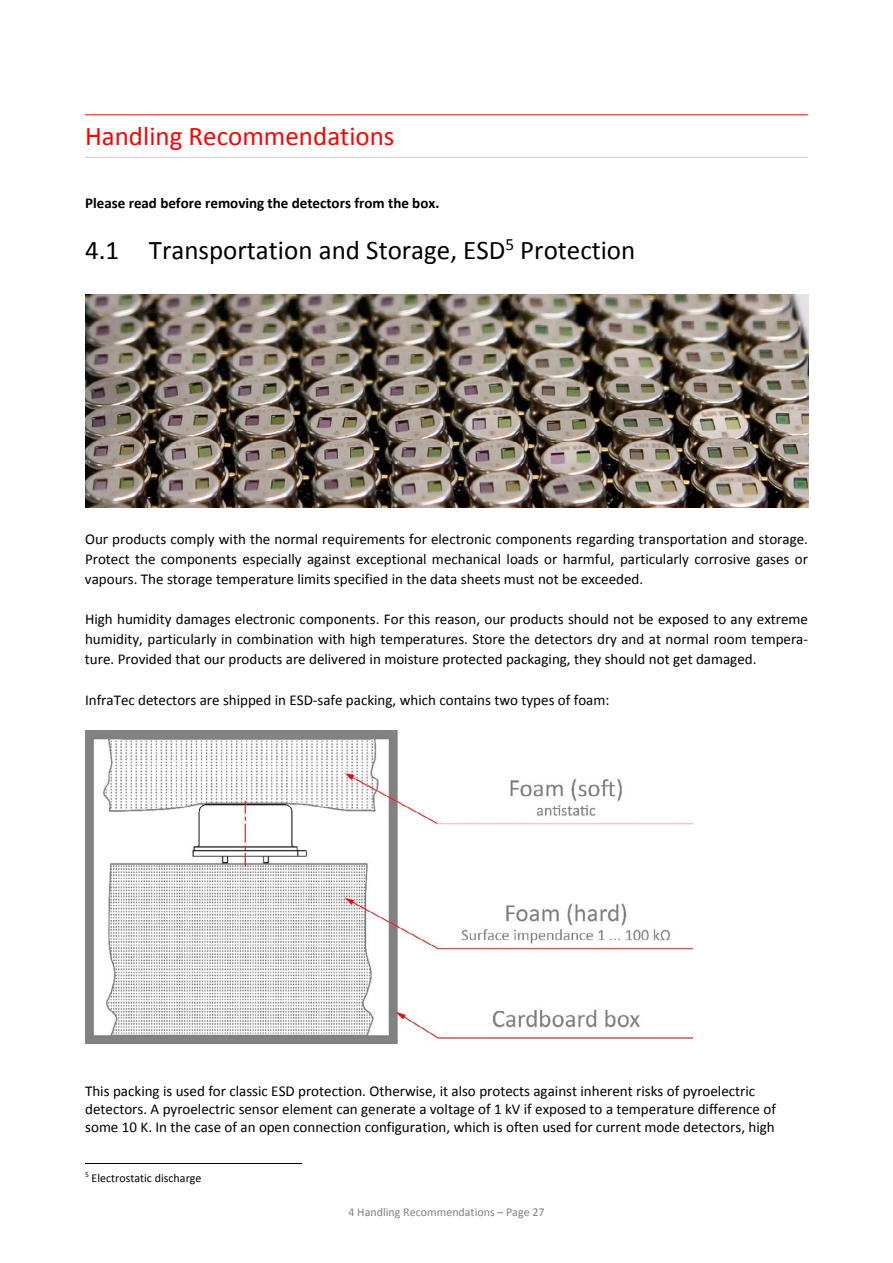
<style>
.page{position:relative;width:893px;height:1263px;background:#fff}
.page>*{position:absolute;margin:0;border:0;box-sizing:border-box;transform-origin:0 0}
.t1{font:27px "Calibri";color:#000}
.t2{font:27px "Calibri";color:#f00}
.t3{font:15px/20.1px "Calibri";color:#000;text-align:justify}
.t4{font:700 15px "Calibri";color:#000}
.t5{font:12px "Calibri";color:#808080}
.t6{font:12px "Calibri";color:#000}
</style>
<div class="page">
<hr style="left:85px;top:114px;width:723px;height:1px;background:#f00">
<hr style="left:85px;top:157px;width:723px;height:1px;background:#cccdcd">
<hr style="left:85px;top:1163px;width:216px;height:1px;background:#000">
<img style="left:85px;top:295px;width:723px;height:212px">
<img style="left:85px;top:731px;width:607px;height:312px">
<h1 class="t2" style="left:85px;top:124px;width:311px">Handling Recommendations</h1>
<p class="t4" style="left:85px;top:196px;width:356px">Please read before removing the detectors from the box.</p>
<h1 class="t1" style="left:85px;top:239px;width:552px">4.1 Transportation and Storage, ESD<sup>5</sup> Protection</h1>
<p class="t3" style="left:85px;top:530px;width:724px">Our products comply with the normal requirements for electronic components regarding transportation and storage.<br>Protect the components especially against exceptional mechanical loads or harmful, particularly corrosive gases or vapours. The storage temperature limits specified in the data sheets must not be exceeded.</p>
<p class="t3" style="left:85px;top:610px;width:724px">High humidity damages electronic components. For this reason, our products should not be exposed to any extreme humidity, particularly in combination with high temperatures. Store the detectors dry and at normal room tempera‐ ture. Provided that our products are delivered in moisture protected packaging, they should not get damaged.</p>
<p class="t3" style="left:85px;top:691px;width:526px">InfraTec detectors are shipped in ESD‐safe packing, which contains two types of foam:</p>
<p class="t3" style="left:85px;top:1083px;width:692px;line-height:18.3px;text-align:left">This packing is used for classic ESD protection. Otherwise, it also protects against inherent risks of pyroelectric detectors. A pyroelectric sensor element can generate a voltage of 1 kV if exposed to a temperature difference of some 10 K. In the case of an open connection configuration, which is often used for current mode detectors, high</p>
<p class="t6" style="left:85px;top:1173px;width:118px"><sup>5</sup> Electrostatic discharge</p>
<p class="t5" style="left:348px;top:1207px;width:198px">4 Handling Recommendations – Page 27</p>
</div>
